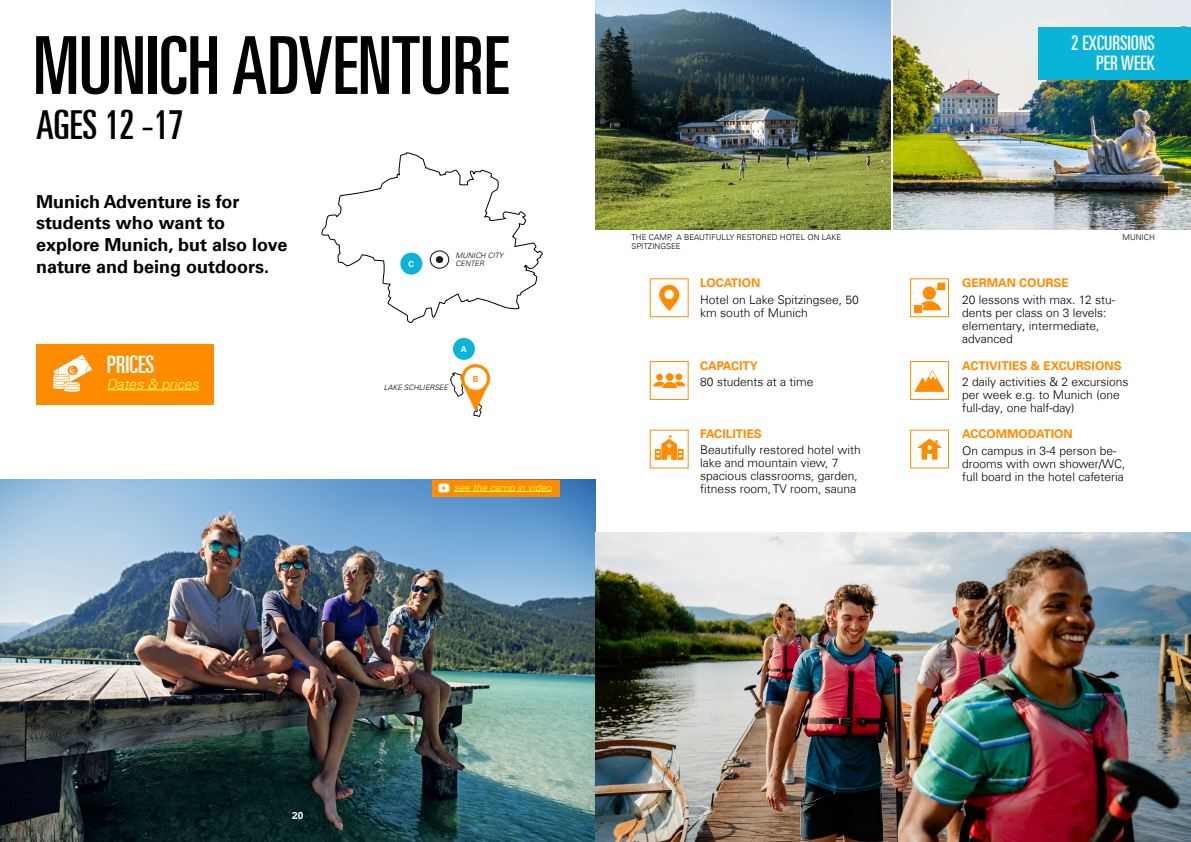
<style>
.page{position:relative;width:1191px;height:842px;background:#fff}
.page>*{position:absolute;margin:0;border:0;box-sizing:border-box;transform-origin:0 0}
.t1{font:ultra-condensed 80px "Univers Com 59";color:#000}
.t2{font:ultra-condensed 40px "Univers Com 59";color:#000}
.t3{font:ultra-condensed 24px "Univers Com 59";color:#fff}
.t4{font:ultra-condensed 20px/20px "Univers Com 59";color:#f7f6f7;text-align:right}
.t5{font:700 18px/21.6px "Univers Com 65";color:#000}
.t6{font:italic 300 14px "Univers Com 45";color:#ffff5a}
.t7{font:300 12px/13px "Univers Com 45";color:#000}
.t8{font:700 12px "Univers Com 65";color:#ff8c00}
.t9{font:italic 300 10px "Univers Com 45";color:#ffff5a}
.t10{font:700 10px "Univers Com 65";color:#fff}
.t11{font:700 8.4px "Univers Com 65";color:#fff}
.t12{font:700 8.4px "Univers Com 65";color:#ff8c00}
.t13{font:300 8px "Univers Com 45";color:#000}
.t14{font:italic 300 7.4px/7.4px "Univers Com 45";color:#000}
</style>
<div class="page">
<div style="left:453px;top:338px;width:22px;height:22px;background:#09b4d8;border-radius:50%"></div>
<img style="left:595px;top:0;width:295px;height:229px">
<img style="left:893px;top:0;width:298px;height:229px">
<img style="left:1px;top:480px;width:594px;height:362px">
<img style="left:595px;top:532px;width:596px;height:310px">
<div style="left:432px;top:480px;width:127px;height:16px;background:#ff8c00"></div>
<svg style="left:438px;top:484px;width:11px;height:8px"></svg>
<hr style="left:454px;top:491px;width:98px;height:1px;background:#ffff5a">
<div style="left:650px;top:278px;width:38px;height:39px;border:1px solid #ff8c00"></div>
<svg style="left:659px;top:285px;width:20px;height:26px"></svg>
<div style="left:650px;top:361px;width:38px;height:39px;border:1px solid #ff8c00"></div>
<div style="left:656px;top:374px;width:7px;height:6px;background:#ff8c00;border-radius:50%"></div>
<div style="left:675px;top:374px;width:7px;height:6px;background:#ff8c00;border-radius:50%"></div>
<div style="left:666px;top:373px;width:7px;height:8px;background:#ff8c00;border-radius:50%"></div>
<svg style="left:653px;top:381px;width:32px;height:7px"></svg>
<svg style="left:655px;top:435px;width:28px;height:25px"></svg>
<svg style="left:914px;top:370px;width:30px;height:22px"></svg>
<div style="left:910px;top:361px;width:39px;height:39px;border:1px solid #ff8c00"></div>
<div style="left:910px;top:430px;width:39px;height:38px;border:1px solid #ff8c00"></div>
<svg style="left:917px;top:438px;width:24px;height:22px"></svg>
<div style="left:910px;top:278px;width:39px;height:39px;border:1px solid #ff8c00"></div>
<svg style="left:935px;top:283px;width:10px;height:7px"></svg>
<svg style="left:913px;top:301px;width:28px;height:12px"></svg>
<div style="left:922px;top:287px;width:14px;height:13px;background:#ff8c00;border-radius:50%"></div>
<div style="left:1038px;top:27px;width:153px;height:53px;background:#09b4d8"></div>
<svg style="left:321px;top:152px;width:222px;height:171px"></svg>
<div style="left:430px;top:250px;width:19px;height:19px;border:1px solid #1c1c1c;border-radius:50%"></div>
<div style="left:436px;top:256px;width:7px;height:7px;background:#1c1c1c;border-radius:50%"></div>
<svg style="left:450px;top:364px;width:40px;height:53px"></svg>
<div style="left:36px;top:344px;width:177px;height:60px;background:#ff8c00"></div>
<svg style="left:53px;top:355px;width:39px;height:37px"></svg>
<hr style="left:107px;top:389px;width:92px;height:1px;background:#ffff5a">
<h1 class="t1" style="left:33px;top:20px;width:477px">MUNICH ADVENTURE</h1>
<h3 class="t4" style="left:1071px;top:33px;width:85px">2 EXCURSIONS<br>PER WEEK</h3>
<h2 class="t2" style="left:36px;top:102px;width:149px">AGES 12 -17</h2>
<h3 class="t5" style="left:36px;top:191px;width:253px">Munich Adventure is for students who want to explore Munich, but also love nature and being outdoors.</h3>
<h3 class="t3" style="left:107px;top:351px;width:49px">PRICES</h3>
<p class="t6" style="left:107px;top:375px;width:93px">Dates &amp; prices</p>
<p class="t11" style="left:408px;top:259px;width:7px">C</p>
<p class="t14" style="left:455px;top:252px;width:49px">MUNICH CITY<br>CENTER</p>
<p class="t11" style="left:461px;top:344px;width:7px">A</p>
<p class="t12" style="left:473px;top:374px;width:7px">B</p>
<p class="t14" style="left:384px;top:383px;width:66px">LAKE SCHLIERSEE</p>
<p class="t9" style="left:454px;top:481px;width:99px">see the camp in video</p>
<p class="t13" style="left:631px;top:232px;width:211px">THE CAMP, A BEAUTIFULLY RESTORED HOTEL ON LAKE</p>
<p class="t13" style="left:1122px;top:232px;width:34px">MUNICH</p>
<p class="t13" style="left:631px;top:241px;width:51px">SPITZINGSEE</p>
<p class="t8" style="left:700px;top:276px;width:61px">LOCATION</p>
<p class="t8" style="left:962px;top:276px;width:108px">GERMAN COURSE</p>
<p class="t7" style="left:700px;top:293px;width:160px">Hotel on Lake Spitzingsee, 50 km south of Munich</p>
<p class="t7" style="left:962px;top:293px;width:154px">20 lessons with max. 12 stu&shy;dents per class on 3 levels: elementary, intermediate, advanced</p>
<p class="t7" style="left:962px;top:375px;width:168px">2 daily activities &amp; 2 excursions per week e.g. to Munich (one full-day, one half-day)</p>
<p class="t7" style="left:962px;top:444px;width:165px">On campus in 3-4 person be&shy;drooms with own shower/WC, full board in the hotel cafeteria</p>
<p class="t8" style="left:700px;top:358px;width:59px">CAPACITY</p>
<p class="t8" style="left:962px;top:358px;width:161px">ACTIVITIES &amp; EXCURSIONS</p>
<p class="t7" style="left:700px;top:375px;width:115px">80 students at a time</p>
<p class="t8" style="left:962px;top:427px;width:112px">ACCOMMODATION</p>
<p class="t8" style="left:700px;top:427px;width:63px">FACILITIES</p>
<p class="t7" style="left:700px;top:444px;width:162px">Beautifully restored hotel with lake and mountain view, 7 spacious classrooms, garden, fitness room, TV room, sauna</p>
<p class="t10" style="left:292px;top:810px;width:13px">20</p>
</div>
